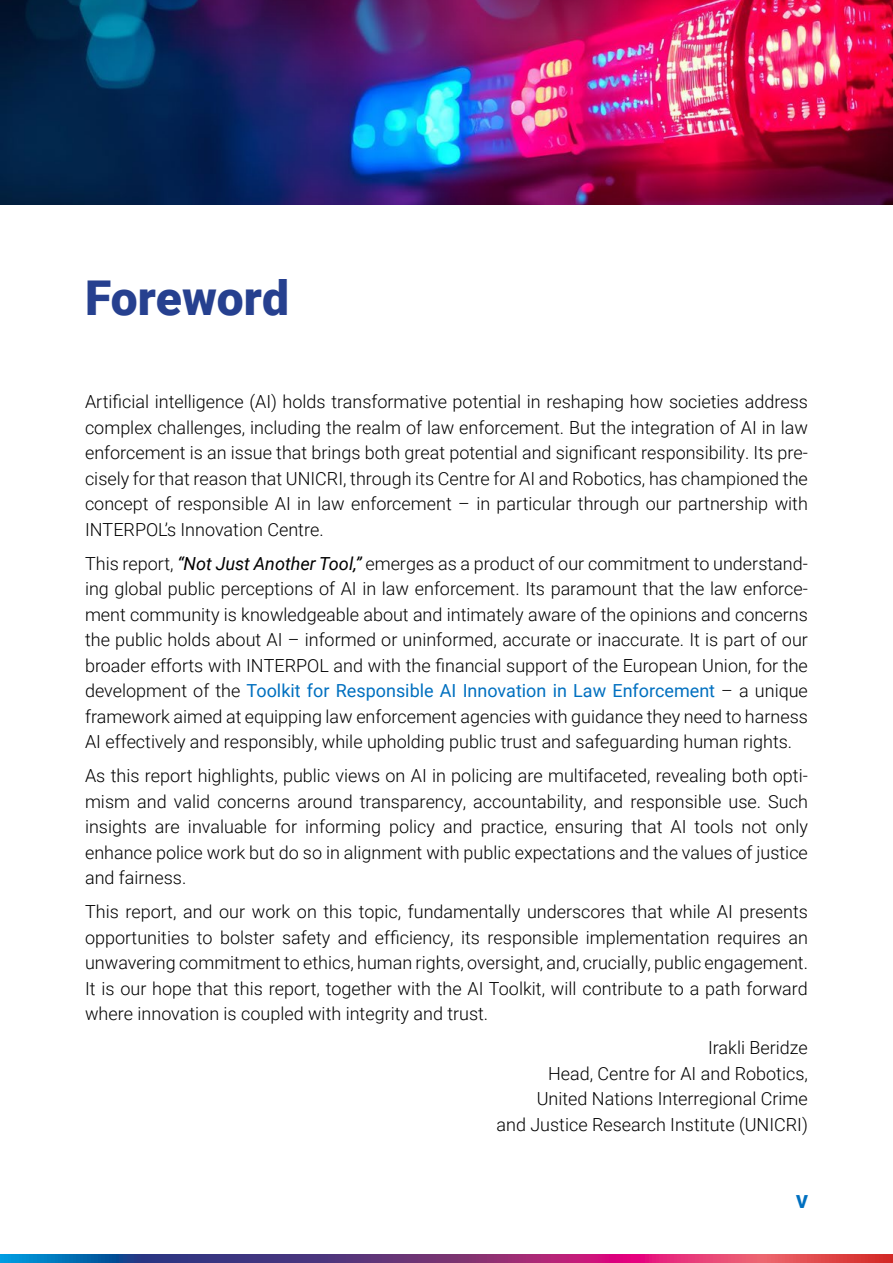
<style>
.page{position:relative;width:893px;height:1263px;background:#fff}
.page>*{position:absolute;margin:0;border:0;box-sizing:border-box;transform-origin:0 0}
.t1{font:900 48px "Roboto";color:#26408f}
.t2{font:300 18px/25.5px "Roboto";color:#000;text-align:justify}
.t3{font:900 18px "Roboto";color:#0070c0}
.s1{font-weight:400;font-style:italic}
.s2{font-weight:400;color:#0070c0}
</style>
<div class="page">
<img style="left:0;top:0;width:893px;height:205px">
<svg style="left:0;top:1254px;width:893px;height:9px;background:#803d7b"></svg>
<h1 class="t1" style="left:85px;top:264px;width:206px">Foreword</h1>
<p class="t2" style="left:85px;top:388px;width:724px">Artificial intelligence (AI) holds transformative potential in reshaping how societies address complex challenges, including the realm of law enforcement. But the integration of AI in law enforcement is an issue that brings both great potential and significant responsibility. Its pre&shy;cisely for that reason that UNICRI, through its Centre for AI and Robotics, has championed the concept of responsible AI in law enforcement – in particular through our partnership with INTERPOL’s Innovation Centre.</p>
<p class="t2" style="left:85px;top:550px;width:724px">This report, <span class="s1">“Not Just Another Tool,”</span> emerges as a product of our commitment to understand&shy;ing global public perceptions of AI in law enforcement. Its paramount that the law enforce&shy;ment community is knowledgeable about and intimately aware of the opinions and concerns the public holds about AI – informed or uninformed, accurate or inaccurate. It is part of our broader efforts with INTERPOL and with the financial support of the European Union, for the development of the <span class="s2">Toolkit for Responsible AI Innovation in Law Enforcement</span> – a unique framework aimed at equipping law enforcement agencies with guidance they need to harness AI effectively and responsibly, while upholding public trust and safeguarding human rights.</p>
<p class="t2" style="left:85px;top:762px;width:724px">As this report highlights, public views on AI in policing are multifaceted, revealing both opti&shy;mism and valid concerns around transparency, accountability, and responsible use. Such insights are invaluable for informing policy and practice, ensuring that AI tools not only enhance police work but do so in alignment with public expectations and the values of justice and fairness.</p>
<p class="t2" style="left:85px;top:898px;width:724px">This report, and our work on this topic, fundamentally underscores that while AI presents opportunities to bolster safety and efficiency, its responsible implementation requires an unwavering commitment to ethics, human rights, oversight, and, crucially, public engagement.<br>It is our hope that this report, together with the AI Toolkit, will contribute to a path forward where innovation is coupled with integrity and trust.</p>
<p class="t2" style="left:496px;top:1034px;width:313px;text-align:right">Irakli Beridze<br>Head, Centre for AI and Robotics,<br>United Nations Interregional Crime<br>and Justice Research Institute (UNICRI)</p>
<p class="t3" style="left:796px;top:1189px;width:13px">V</p>
</div>
